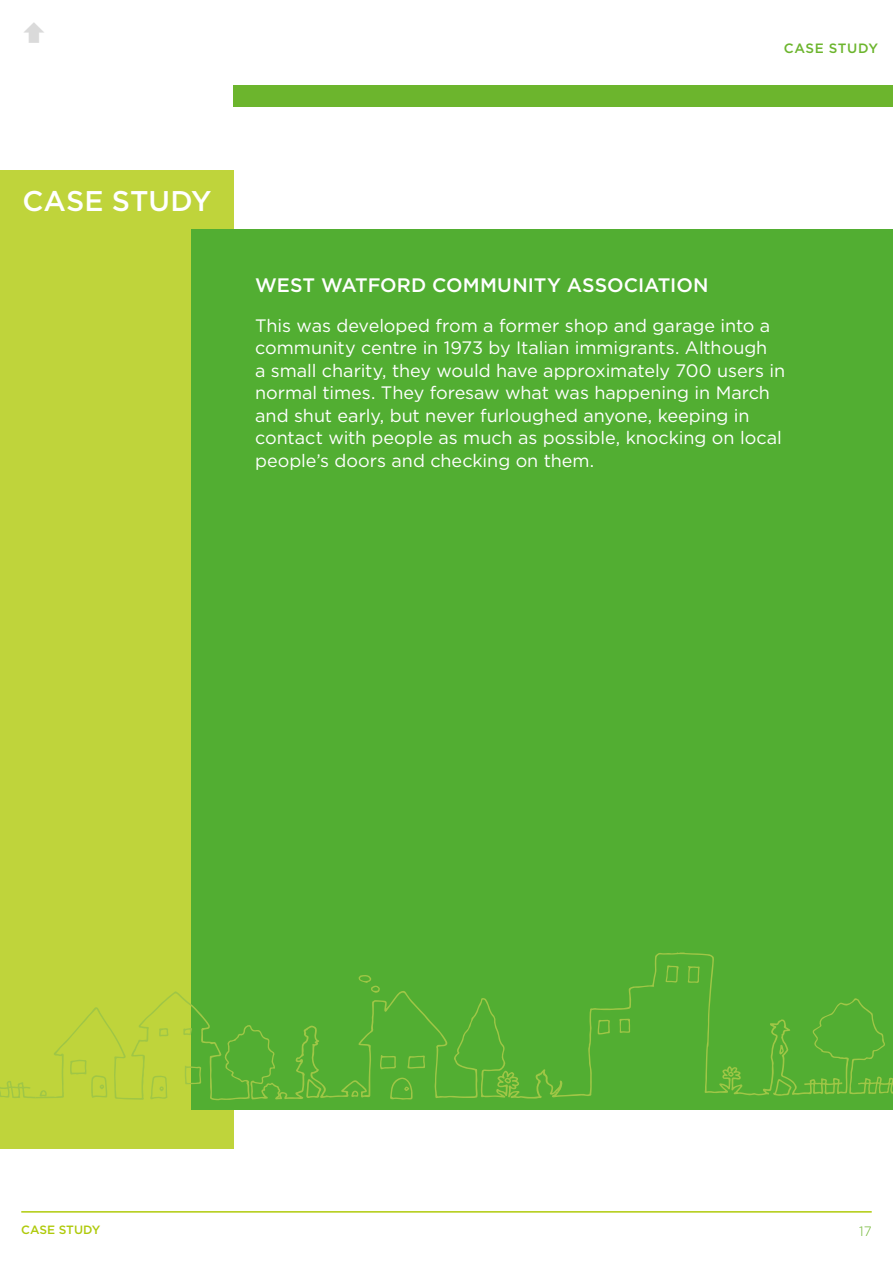
<style>
.page{position:relative;width:893px;height:1263px;background:#fff}
.page>*{position:absolute;margin:0;border:0;box-sizing:border-box;transform-origin:0 0}
.t1{font:500 28.5px "Gotham";color:#fff}
.t2{font:500 19.5px "Gotham";color:#fff}
.t3{font:18px/22.5px "Gotham";letter-spacing:-.005em;color:#fff}
.t4{font:500 13.5px "Gotham";letter-spacing:.045em;color:#6cb52d}
.t5{font:300 13.5px "Gotham";color:#6cb52d}
.t6{font:500 12px "Gotham";color:#afca0b}
</style>
<div class="page">
<hr style="left:21px;top:1211px;width:851px;height:1px;background:#afca0b">
<div style="left:234px;top:85px;width:659px;height:21px;background:#6cb52d"></div>
<div style="left:0;top:170px;width:234px;height:978px;background:#bfd43b"></div>
<div style="left:191px;top:230px;width:702px;height:880px;background:#52ae32"></div>
<svg style="left:34px;top:952px;width:859px;height:148px"></svg>
<svg style="left:185px;top:1065px;width:16px;height:19px"></svg>
<svg style="left:306px;top:1079px;width:16px;height:19px"></svg>
<svg style="left:773px;top:1079px;width:19px;height:17px"></svg>
<svg style="left:407px;top:1055px;width:18px;height:14px"></svg>
<svg style="left:380px;top:1055px;width:16px;height:14px"></svg>
<svg style="left:688px;top:966px;width:12px;height:17px"></svg>
<svg style="left:665px;top:965px;width:14px;height:18px"></svg>
<svg style="left:598px;top:1020px;width:12px;height:14px"></svg>
<svg style="left:619px;top:1018px;width:11px;height:15px"></svg>
<svg style="left:159px;top:1028px;width:9px;height:9px"></svg>
<svg style="left:183px;top:1028px;width:9px;height:7px"></svg>
<svg style="left:779px;top:1045px;width:5px;height:9px"></svg>
<svg style="left:351px;top:1090px;width:7px;height:7px"></svg>
<svg style="left:359px;top:974px;width:21px;height:19px"></svg>
<svg style="left:390px;top:1076px;width:23px;height:24px"></svg>
<svg style="left:150px;top:1075px;width:18px;height:24px"></svg>
<svg style="left:70px;top:1059px;width:37px;height:39px"></svg>
<svg style="left:0;top:1080px;width:47px;height:18px"></svg>
<p class="t4" style="left:784px;top:40px;width:96px">CASE STUDY</p>
<h1 class="t1" style="left:22px;top:183px;width:191px">CASE STUDY</h1>
<p class="t2" style="left:255px;top:272px;width:455px">WEST WATFORD COMMUNITY ASSOCIATION</p>
<p class="t3" style="left:255px;top:313px;width:531px">This was developed from a former shop and garage into a community centre in 1973 by Italian immigrants. Although<br>a small charity, they would have approximately 700 users in normal times. They foresaw what was happening in March and shut early, but never furloughed anyone, keeping in contact with people as much as possible, knocking on local people’s doors and checking on them.</p>
<p class="t6" style="left:21px;top:1222px;width:81px">CASE STUDY</p>
<p class="t5" style="left:859px;top:1222px;width:14px">17</p>
</div>
